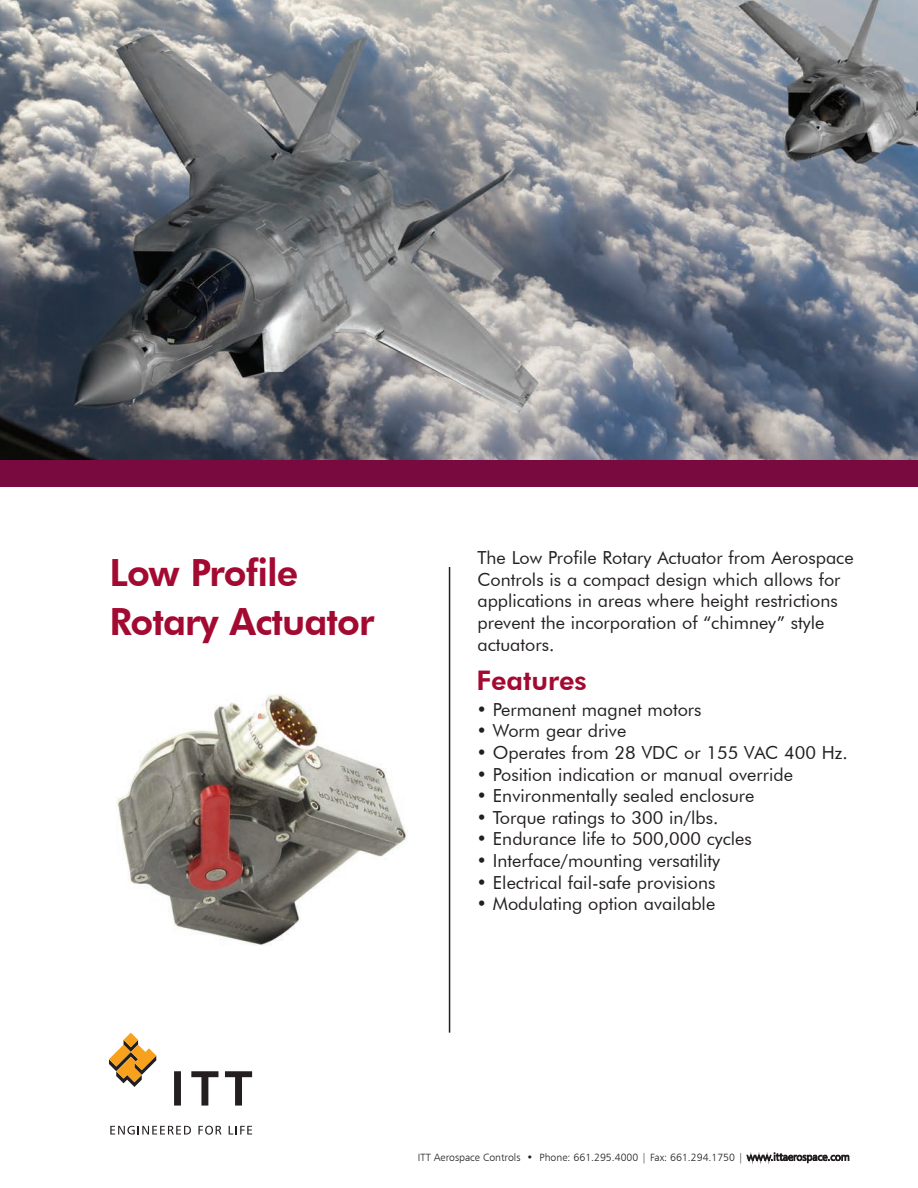
<style>
.page{position:relative;width:918px;height:1188px;background:#fff}
.page>*{position:absolute;margin:0;border:0;box-sizing:border-box;transform-origin:0 0}
.t1{font:800 37.5px/48.3px "Futura BT";letter-spacing:-.025em;color:#a30a32}
.t2{font:800 27px "Futura BT";color:#a30a32}
.t3{font:18px/21.6px "Futura BT";color:#231f20}
.t4{font:10.5px "Humanist 777 BT Light B";color:#231f20}
</style>
<div class="page">
<img style="left:0;top:0;width:918px;height:460px">
<svg style="left:110px;top:1126px;width:81px;height:9px"></svg>
<svg style="left:198px;top:1126px;width:24px;height:9px"></svg>
<svg style="left:229px;top:1126px;width:23px;height:9px"></svg>
<svg style="left:174px;top:1071px;width:7px;height:35px"></svg>
<svg style="left:191px;top:1071px;width:27px;height:35px"></svg>
<svg style="left:225px;top:1071px;width:27px;height:35px"></svg>
<svg style="left:109px;top:1033px;width:47px;height:54px"></svg>
<hr style="left:449px;top:567px;width:1px;height:466px;background:#231f20">
<img style="left:117px;top:693px;width:290px;height:253px">
<svg style="left:747px;top:1153px;width:102px;height:10px"></svg>
<div style="left:0;top:460px;width:918px;height:27px;background:#790a40"></div>
<h1 class="t1" style="left:110px;top:549px;width:266px">Low Profile<br>Rotary Actuator</h1>
<p class="t3" style="left:477px;top:547px;width:378px">The Low Profile Rotary Actuator from Aerospace Controls is a compact design which allows for applications in areas where height restrictions prevent the incorporation of “chimney” style actuators.</p>
<h2 class="t2" style="left:476px;top:664px;width:112px">Features</h2>
<p class="t3" style="left:476px;top:698px;width:227px">• Permanent magnet motors</p>
<p class="t3" style="left:476px;top:720px;width:151px">• Worm gear drive</p>
<p class="t3" style="left:476px;top:742px;width:373px">• Operates from 28 VDC or 155 VAC 400 Hz.</p>
<p class="t3" style="left:476px;top:763px;width:318px">• Position indication or manual override</p>
<p class="t3" style="left:476px;top:785px;width:280px">• Environmentally sealed enclosure</p>
<p class="t3" style="left:476px;top:806px;width:243px">• Torque ratings to 300 in/lbs.</p>
<p class="t3" style="left:476px;top:828px;width:277px">• Endurance life to 500,000 cycles</p>
<p class="t3" style="left:476px;top:850px;width:245px">• Interface/mounting versatility</p>
<p class="t3" style="left:476px;top:871px;width:240px">• Electrical fail-safe provisions</p>
<p class="t3" style="left:476px;top:893px;width:240px">• Modulating option available</p>
<p class="t4" style="left:418px;top:1151px;width:433px">ITT Aerospace Controls • Phone: 661.295.4000 | Fax: 661.294.1750 | www.ittaerospace.com</p>
</div>
